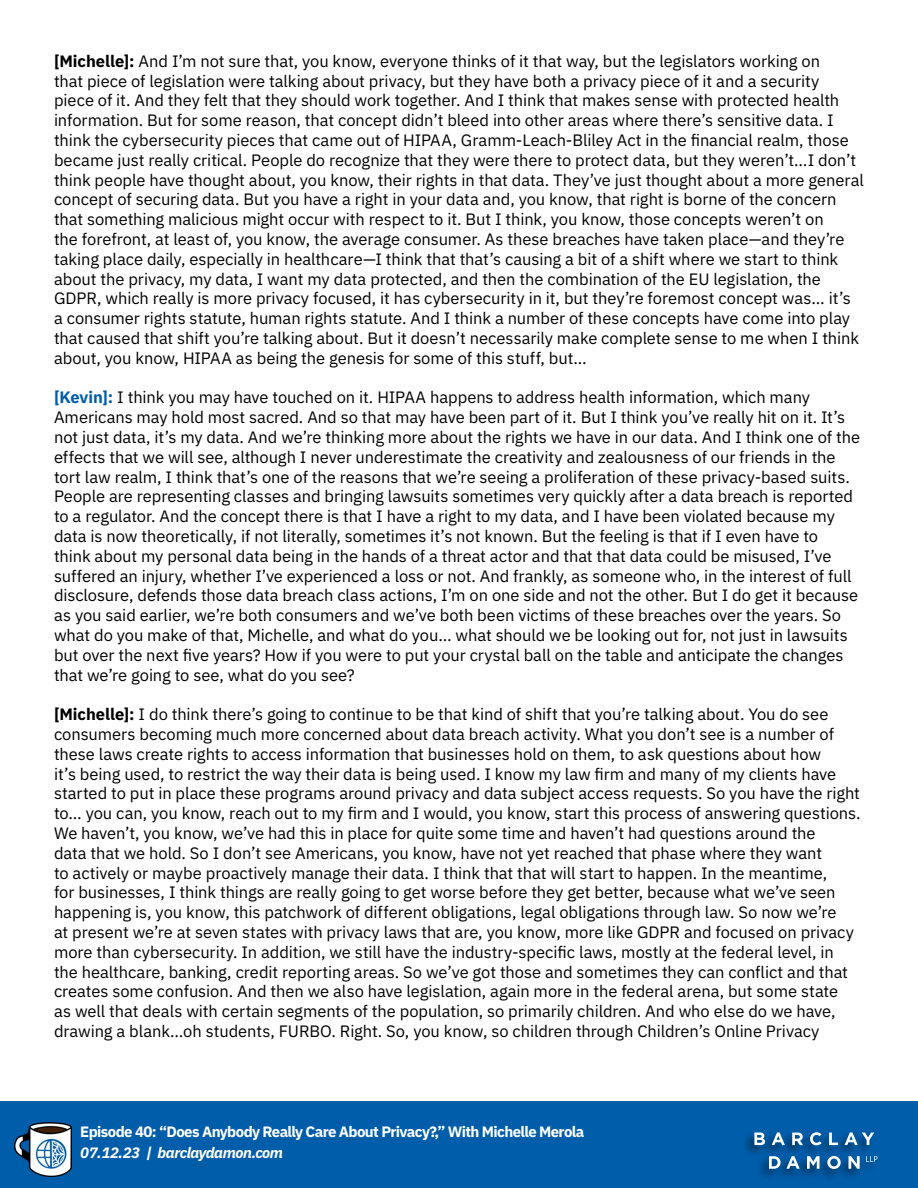
<style>
.page{position:relative;width:918px;height:1188px;background:#fff}
.page>*{position:absolute;margin:0;border:0;box-sizing:border-box;transform-origin:0 0}
.t1{font:16.5px/19.8px "IBM Plex Sans";letter-spacing:-.005em;color:#000}
.t2{font:700 15px "IBM Plex Sans";letter-spacing:-.04em;color:#fff}
.t3{font:italic 700 15px "IBM Plex Sans";letter-spacing:-.03em;color:#fff}
.s1{font-weight:700}
.s2{font-weight:700;color:#005daa}
</style>
<div class="page">
<div style="left:0;top:1102px;width:918px;height:86px;background:#005daa"></div>
<img style="left:15px;top:1123px;width:56px;height:53px">
<div style="left:742px;top:1130px;width:138px;height:51px;background:#000;opacity:.55"></div>
<svg style="left:866px;top:1156px;width:11px;height:6px"></svg>
<svg style="left:754px;top:1133px;width:11px;height:12px"></svg>
<svg style="left:772px;top:1132px;width:13px;height:13px"></svg>
<svg style="left:792px;top:1133px;width:11px;height:12px"></svg>
<svg style="left:810px;top:1132px;width:12px;height:13px"></svg>
<svg style="left:829px;top:1133px;width:9px;height:12px"></svg>
<svg style="left:845px;top:1132px;width:29px;height:13px"></svg>
<svg style="left:769px;top:1156px;width:31px;height:13px"></svg>
<svg style="left:807px;top:1156px;width:13px;height:13px"></svg>
<svg style="left:827px;top:1156px;width:14px;height:13px"></svg>
<svg style="left:848px;top:1156px;width:12px;height:13px"></svg>
<p class="t1" style="left:54px;top:50px;width:811px"><span class="s1">[Michelle]:</span> And I’m not sure that, you know, everyone thinks of it that way, but the legislators working on<br>that piece of legislation were talking about privacy, but they have both a privacy piece of it and a security<br>piece of it. And they felt that they should work together. And I think that makes sense with protected health information. But for some reason, that concept didn’t bleed into other areas where there’s sensitive data. I think the cybersecurity pieces that came out of HIPAA, Gramm-Leach-Bliley Act in the financial realm, those became just really critical. People do recognize that they were there to protect data, but they weren’t…I don’t think people have thought about, you know, their rights in that data. They’ve just thought about a more general concept of securing data. But you have a right in your data and, you know, that right is borne of the concern that something malicious might occur with respect to it. But I think, you know, those concepts weren’t on<br>the forefront, at least of, you know, the average consumer. As these breaches have taken place—and they’re taking place daily, especially in healthcare—I think that that’s causing a bit of a shift where we start to think about the privacy, my data, I want my data protected, and then the combination of the EU legislation, the GDPR, which really is more privacy focused, it has cybersecurity in it, but they’re foremost concept was… it’s<br>a consumer rights statute, human rights statute. And I think a number of these concepts have come into play that caused that shift you’re talking about. But it doesn’t necessarily make complete sense to me when I think about, you know, HIPAA as being the genesis for some of this stuff, but…</p>
<p class="t1" style="left:54px;top:386px;width:808px"><span class="s2">[Kevin]:</span> I think you may have touched on it. HIPAA happens to address health information, which many Americans may hold most sacred. And so that may have been part of it. But I think you’ve really hit on it. It’s not just data, it’s my data. And we’re thinking more about the rights we have in our data. And I think one of the effects that we will see, although I never underestimate the creativity and zealousness of our friends in the tort law realm, I think that’s one of the reasons that we’re seeing a proliferation of these privacy-based suits.<br>People are representing classes and bringing lawsuits sometimes very quickly after a data breach is reported to a regulator. And the concept there is that I have a right to my data, and I have been violated because my data is now theoretically, if not literally, sometimes it’s not known. But the feeling is that if I even have to<br>think about my personal data being in the hands of a threat actor and that that data could be misused, I’ve suffered an injury, whether I’ve experienced a loss or not. And frankly, as someone who, in the interest of full disclosure, defends those data breach class actions, I’m on one side and not the other. But I do get it because as you said earlier, we’re both consumers and we’ve both been victims of these breaches over the years. So what do you make of that, Michelle, and what do you… what should we be looking out for, not just in lawsuits but over the next five years? How if you were to put your crystal ball on the table and anticipate the changes that we’re going to see, what do you see?</p>
<p class="t1" style="left:54px;top:703px;width:808px"><span class="s1">[Michelle]:</span> I do think there’s going to continue to be that kind of shift that you’re talking about. You do see consumers becoming much more concerned about data breach activity. What you don’t see is a number of these laws create rights to access information that businesses hold on them, to ask questions about how<br>it’s being used, to restrict the way their data is being used. I know my law firm and many of my clients have started to put in place these programs around privacy and data subject access requests. So you have the right to… you can, you know, reach out to my firm and I would, you know, start this process of answering questions.<br>We haven’t, you know, we’ve had this in place for quite some time and haven’t had questions around the<br>data that we hold. So I don’t see Americans, you know, have not yet reached that phase where they want<br>to actively or maybe proactively manage their data. I think that that will start to happen. In the meantime,<br>for businesses, I think things are really going to get worse before they get better, because what we’ve seen happening is, you know, this patchwork of different obligations, legal obligations through law. So now we’re<br>at present we’re at seven states with privacy laws that are, you know, more like GDPR and focused on privacy more than cybersecurity. In addition, we still have the industry-specific laws, mostly at the federal level, in the healthcare, banking, credit reporting areas. So we’ve got those and sometimes they can conflict and that creates some confusion. And then we also have legislation, again more in the federal arena, but some state<br>as well that deals with certain segments of the population, so primarily children. And who else do we have, drawing a blank…oh students, FURBO. Right. So, you know, so children through Children’s Online Privacy</p>
<p class="t2" style="left:80px;top:1119px;width:506px">Episode 40: “Does Anybody Really Care About Privacy?,” With Michelle Merola</p>
<p class="t3" style="left:80px;top:1140px;width:204px">07.12.23 | barclaydamon.com</p>
</div>
